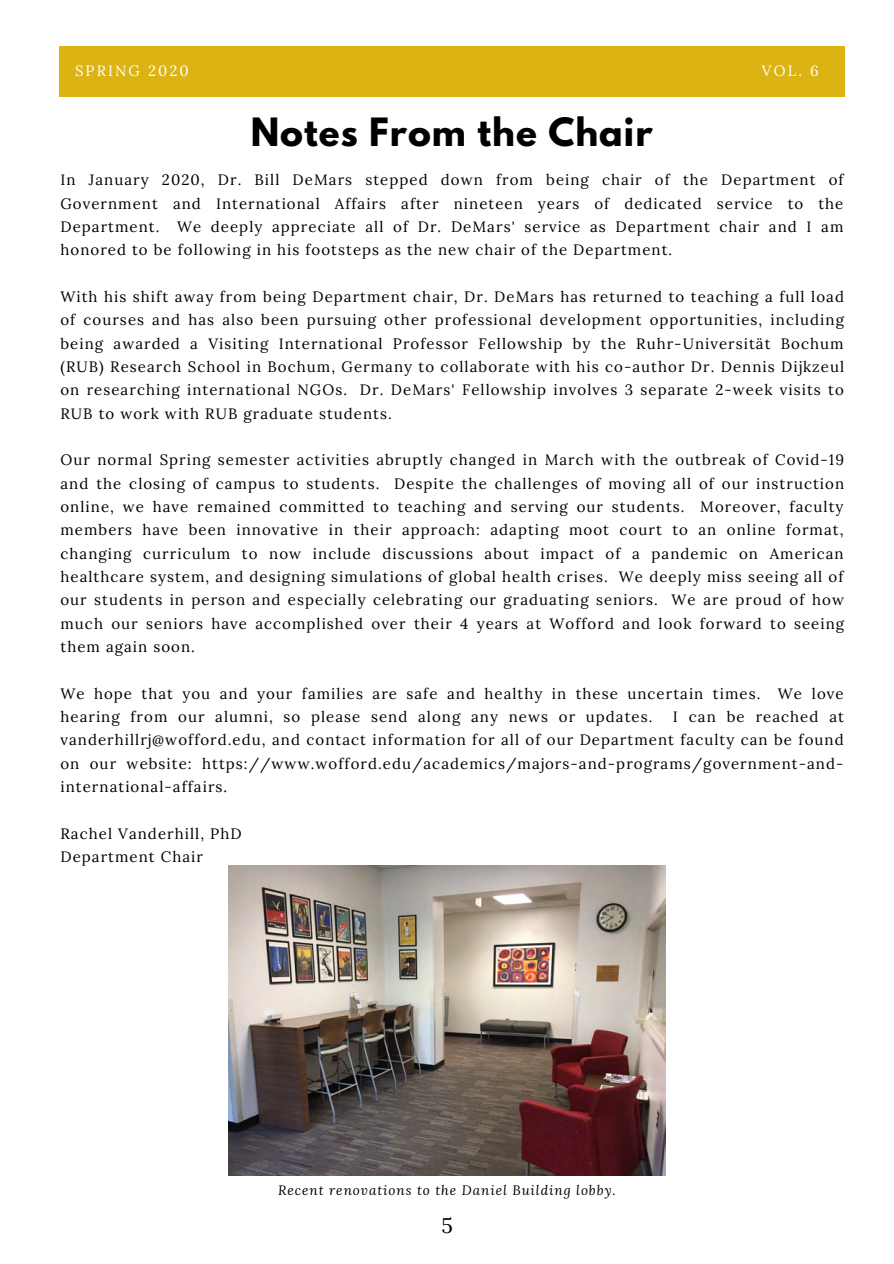
<style>
.page{position:relative;width:894px;height:1264px;background:#fff}
.page>*{position:absolute;margin:0;border:0;box-sizing:border-box;transform-origin:0 0}
.t1{font:700 34.5px "League Spartan";letter-spacing:.03em;color:#000}
.t2{font:21px "Lora";color:#000}
.t3{font:15px/23.4px "Lora";letter-spacing:.07em;color:#000;text-align:justify}
.t4{font:14.85px "Lora";letter-spacing:.14em;color:#fff}
.t5{font:italic 13.5px "Lora";letter-spacing:.07em;color:#000}
</style>
<div class="page">
<div style="left:59px;top:46px;width:785px;height:51px;background:#dbb313"></div>
<img style="left:228px;top:865px;width:437px;height:310px">
<p class="t4" style="left:75px;top:61px;width:115px">SPRING 2020</p>
<p class="t4" style="left:761px;top:61px;width:58px">VOL. 6</p>
<h1 class="t1" style="left:251px;top:115px;width:403px">Notes From the Chair</h1>
<p class="t3" style="left:60px;top:168px;width:784px">In January 2020, Dr. Bill DeMars stepped down from being chair of the Department of Government and International Affairs after nineteen years of dedicated service to the Department. We deeply appreciate all of Dr. DeMars' service as Department chair and I am honored to be following in his footsteps as the new chair of the Department.</p>
<p class="t3" style="left:60px;top:285px;width:785px">With his shift away from being Department chair, Dr. DeMars has returned to teaching a full load of courses and has also been pursuing other professional development opportunities, including being awarded a Visiting International Professor Fellowship by the Ruhr-Universität Bochum (RUB) Research School in Bochum, Germany to collaborate with his co-author Dr. Dennis Dijkzeul on researching international NGOs. Dr. DeMars' Fellowship involves 3 separate 2-week visits to RUB to work with RUB graduate students.</p>
<p class="t3" style="left:60px;top:448px;width:785px">Our normal Spring semester activities abruptly changed in March with the outbreak of Covid-19 and the closing of campus to students. Despite the challenges of moving all of our instruction online, we have remained committed to teaching and serving our students. Moreover, faculty members have been innovative in their approach: adapting moot court to an online format, changing curriculum to now include discussions about impact of a pandemic on American healthcare system, and designing simulations of global health crises. We deeply miss seeing all of our students in person and especially celebrating our graduating seniors. We are proud of how much our seniors have accomplished over their 4 years at Wofford and look forward to seeing them again soon.</p>
<p class="t3" style="left:60px;top:681px;width:784px">We hope that you and your families are safe and healthy in these uncertain times. We love hearing from our alumni, so please send along any news or updates.</p>
<p class="t3" style="left:60px;top:705px;width:784px;text-indent:612px">I can be reached at vanderhillrj@wofford.edu, and contact information for all of our Department faculty can be found on our website: https://www.wofford.edu/academics/majors-and-programs/government-and&shy;international-affairs.</p>
<p class="t3" style="left:60px;top:821px;width:182px">Rachel Vanderhill, PhD<br>Department Chair</p>
<p class="t5" style="left:278px;top:1181px;width:339px">Recent renovations to the Daniel Building lobby.</p>
<h2 class="t2" style="left:441px;top:1212px;width:13px">5</h2>
</div>
